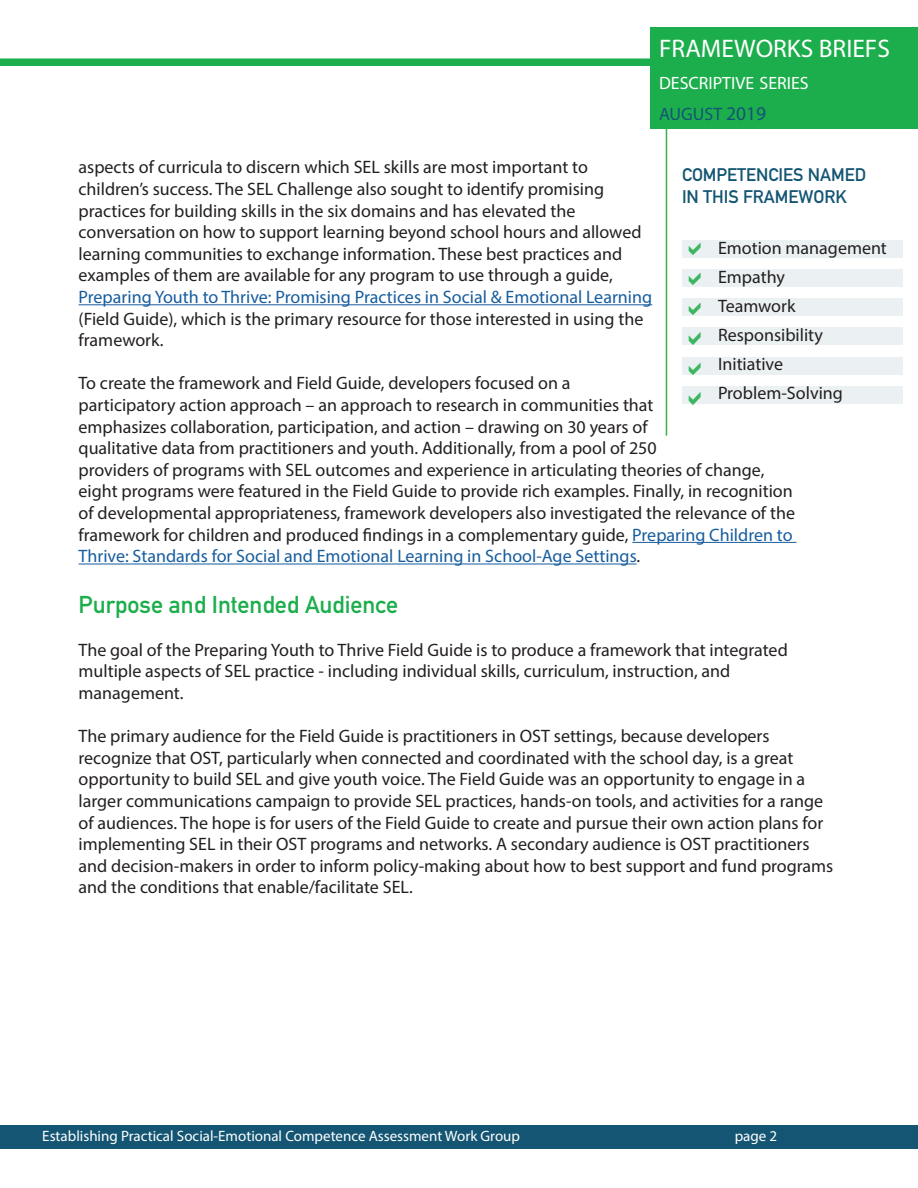
<style>
.page{position:relative;width:918px;height:1188px;background:#fff}
.page>*{position:absolute;margin:0;border:0;box-sizing:border-box;transform-origin:0 0}
.t1{font:25.5px "Myriad Pro";color:#fff}
.t2{font:700 24px "DIN Alternate";color:#1cae4c}
.t3{font:18px/21.6px "Myriad Pro";color:#231f20}
.t4{font:18px "Myriad Pro";color:#175d9e}
.t5{font:700 18px "DIN Alternate";color:#145573}
.t6{font:18px "Myriad Pro";color:#145573}
.t7{font:17.85px "Myriad Pro";color:#fff}
.t8{font:15px "Myriad Pro";color:#fff}
.s1{font-size:19.5px}
.s2{color:#175d9e}
</style>
<div class="page">
<div style="left:0;top:1125px;width:918px;height:23px;background:#145573"></div>
<div style="left:0;top:58px;width:918px;height:8px;background:#1cae4c"></div>
<div style="left:650px;top:28px;width:268px;height:101px;background:#1cae4c"></div>
<hr style="left:79px;top:304px;width:573px;height:1px;background:#175d9e">
<hr style="left:632px;top:542px;width:164px;height:1px;background:#175d9e">
<hr style="left:79px;top:564px;width:558px;height:1px;background:#175d9e">
<div style="left:682px;top:240px;width:221px;height:18px;background:#ebf1f3"></div>
<div style="left:682px;top:269px;width:221px;height:18px;background:#ebf1f3"></div>
<div style="left:682px;top:298px;width:221px;height:18px;background:#ebf1f3"></div>
<div style="left:682px;top:327px;width:221px;height:18px;background:#ebf1f3"></div>
<div style="left:682px;top:357px;width:221px;height:18px;background:#ebf1f3"></div>
<div style="left:682px;top:386px;width:221px;height:18px;background:#ebf1f3"></div>
<hr style="left:666px;top:129px;width:1px;height:307px;background:#40ae49">
<p class="t1" style="left:659px;top:32px;width:232px">FRAMEWORKS BRIEFS</p>
<p class="t7" style="left:659px;top:72px;width:151px">DESCRIPTIVE SERIES</p>
<p class="t6" style="left:659px;top:103px;width:109px">AUGUST <span class="s1">2019</span></p>
<p class="t3" style="left:79px;top:156px;width:511px">aspects of curricula to discern which SEL skills are most important to</p>
<p class="t3" style="left:79px;top:178px;width:527px">children’s success. The SEL Challenge also sought to identify promising</p>
<p class="t3" style="left:79px;top:199px;width:498px">practices for building skills in the six domains and has elevated the</p>
<p class="t3" style="left:79px;top:221px;width:564px">conversation on how to support learning beyond school hours and allowed</p>
<p class="t3" style="left:79px;top:243px;width:545px">learning communities to exchange information. These best practices and</p>
<p class="t3" style="left:79px;top:264px;width:536px">examples of them are available for any program to use through a guide,</p>
<p class="t4" style="left:79px;top:286px;width:575px">Preparing Youth to Thrive: Promising Practices in Social &amp; Emotional Learning</p>
<p class="t3" style="left:79px;top:307px;width:566px">(Field Guide), which is the primary resource for those interested in using the</p>
<p class="t3" style="left:79px;top:329px;width:87px">framework.</p>
<p class="t3" style="left:79px;top:372px;width:494px">To create the framework and Field Guide, developers focused on a</p>
<p class="t3" style="left:79px;top:394px;width:576px">participatory action approach – an approach to research in communities that</p>
<p class="t3" style="left:79px;top:415px;width:571px">emphasizes collaboration, participation, and action – drawing on 30 years of</p>
<p class="t3" style="left:79px;top:437px;width:580px">qualitative data from practitioners and youth. Additionally, from a pool of 250</p>
<p class="t3" style="left:79px;top:459px;width:718px">providers of programs with SEL outcomes and experience in articulating theories of change, eight programs were featured in the Field Guide to provide rich examples. Finally, in recognition of developmental appropriateness, framework developers also investigated the relevance of the framework for children and produced findings in a complementary guide, <span class="s2">Preparing Children to Thrive: Standards for Social and Emotional Learning in School-Age Settings</span>.</p>
<p class="t2" style="left:79px;top:586px;width:321px">Purpose and Intended Audience</p>
<p class="t3" style="left:79px;top:639px;width:711px">The goal of the Preparing Youth to Thrive Field Guide is to produce a framework that integrated multiple aspects of SEL practice - including individual skills, curriculum, instruction, and management.</p>
<p class="t3" style="left:79px;top:725px;width:756px">The primary audience for the Field Guide is practitioners in OST settings, because developers recognize that OST, particularly when connected and coordinated with the school day, is a great opportunity to build SEL and give youth voice. The Field Guide was an opportunity to engage in a larger communications campaign to provide SEL practices, hands-on tools, and activities for a range of audiences. The hope is for users of the Field Guide to create and pursue their own action plans for implementing SEL in their OST programs and networks. A secondary audience is OST practitioners and decision-makers in order to inform policy-making about how to best support and fund programs and the conditions that enable/facilitate SEL.</p>
<p class="t5" style="left:682px;top:161px;width:186px">COMPETENCIES NAMED</p>
<p class="t5" style="left:682px;top:183px;width:166px">IN THIS FRAMEWORK</p>
<p class="t3" style="left:718px;top:237px;width:170px">Emotion management</p>
<p class="t3" style="left:718px;top:266px;width:68px">Empathy</p>
<p class="t3" style="left:718px;top:295px;width:79px">Teamwork</p>
<p class="t3" style="left:718px;top:324px;width:106px">Responsibility</p>
<p class="t3" style="left:718px;top:353px;width:67px">Initiative</p>
<p class="t3" style="left:718px;top:382px;width:126px">Problem-Solving</p>
<p class="t8" style="left:42px;top:1126px;width:479px">Establishing Practical Social-Emotional Competence Assessment Work Group</p>
<p class="t8" style="left:735px;top:1126px;width:44px">page 2</p>
</div>
